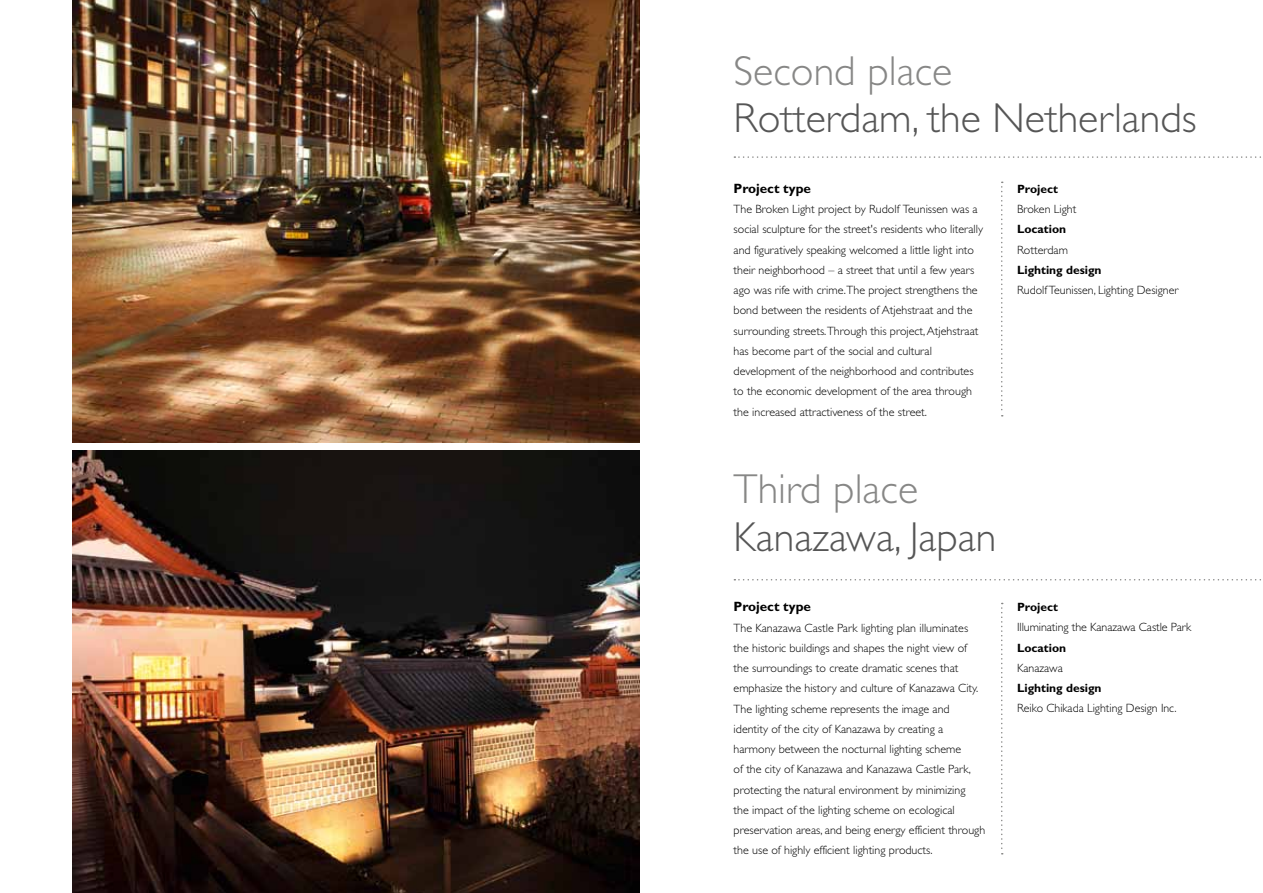
<style>
.page{position:relative;width:1263px;height:893px;background:#fff}
.page>*{position:absolute;margin:0;border:0;box-sizing:border-box;transform-origin:0 0}
.t1{font:42px "Gill Sans Alt One WGL Light";color:#565656}
.t2{font:42px "Gill Sans Alt One WGL Light";color:#878786}
.t3{font:700 13.5px "Gill Sans Alt One WGL";color:#000}
.t4{font:12px/20.2px "Gill Sans Alt One WGL Light";color:#000}
.t5{font:700 12px "Gill Sans Alt One WGL";color:#000}
</style>
<div class="page">
<img style="left:72px;top:0;width:567px;height:442px">
<img style="left:72px;top:451px;width:567px;height:442px">
<svg style="left:734px;top:156px;width:527px;height:2px"></svg>
<svg style="left:734px;top:579px;width:527px;height:1px"></svg>
<svg style="left:1001px;top:182px;width:2px;height:234px"></svg>
<svg style="left:1001px;top:603px;width:2px;height:251px"></svg>
<h1 class="t2" style="left:734px;top:43px;width:220px">Second place</h1>
<h1 class="t1" style="left:734px;top:90px;width:465px">Rotterdam, the Netherlands</h1>
<p class="t3" style="left:734px;top:179px;width:79px">Project type</p>
<p class="t4" style="left:734px;top:199px;width:251px">The Broken Light project by Rudolf Teunissen was a social sculpture for the street's residents who literally and figuratively speaking welcomed a little light into their neighborhood – a street that until a few years ago was rife with crime.The project strengthens the bond between the residents of Atjehstraat and the surrounding streets.Through this project, Atjehstraat has become part of the social and cultural development of the neighborhood and contributes to the economic development of the area through the increased attractiveness of the street.</p>
<h1 class="t2" style="left:734px;top:462px;width:186px">Third place</h1>
<h1 class="t1" style="left:734px;top:509px;width:264px">Kanazawa, Japan</h1>
<p class="t3" style="left:734px;top:597px;width:79px">Project type</p>
<p class="t4" style="left:734px;top:617px;width:253px">The Kanazawa Castle Park lighting plan illuminates the historic buildings and shapes the night view of the surroundings to create dramatic scenes that emphasize the history and culture of Kanazawa City.<br>The lighting scheme represents the image and identity of the city of Kanazawa by creating a harmony between the nocturnal lighting scheme<br>of the city of Kanazawa and Kanazawa Castle Park, protecting the natural environment by minimizing<br>the impact of the lighting scheme on ecological preservation areas, and being energy efficient through the use of highly efficient lighting products.</p>
<p class="t5" style="left:1017px;top:181px;width:42px">Project</p>
<p class="t4" style="left:1017px;top:199px;width:61px">Broken Light</p>
<p class="t5" style="left:1017px;top:221px;width:51px">Location</p>
<p class="t4" style="left:1017px;top:239px;width:52px">Rotterdam</p>
<p class="t5" style="left:1017px;top:261px;width:86px">Lighting design</p>
<p class="t4" style="left:1017px;top:280px;width:163px">Rudolf Teunissen, Lighting Designer</p>
<p class="t5" style="left:1017px;top:599px;width:42px">Project</p>
<p class="t4" style="left:1017px;top:617px;width:176px">Illuminating the Kanazawa Castle Park</p>
<p class="t5" style="left:1017px;top:639px;width:51px">Location</p>
<p class="t4" style="left:1017px;top:658px;width:47px">Kanazawa</p>
<p class="t5" style="left:1017px;top:680px;width:86px">Lighting design</p>
<p class="t4" style="left:1017px;top:698px;width:161px">Reiko Chikada Lighting Design Inc.</p>
</div>
